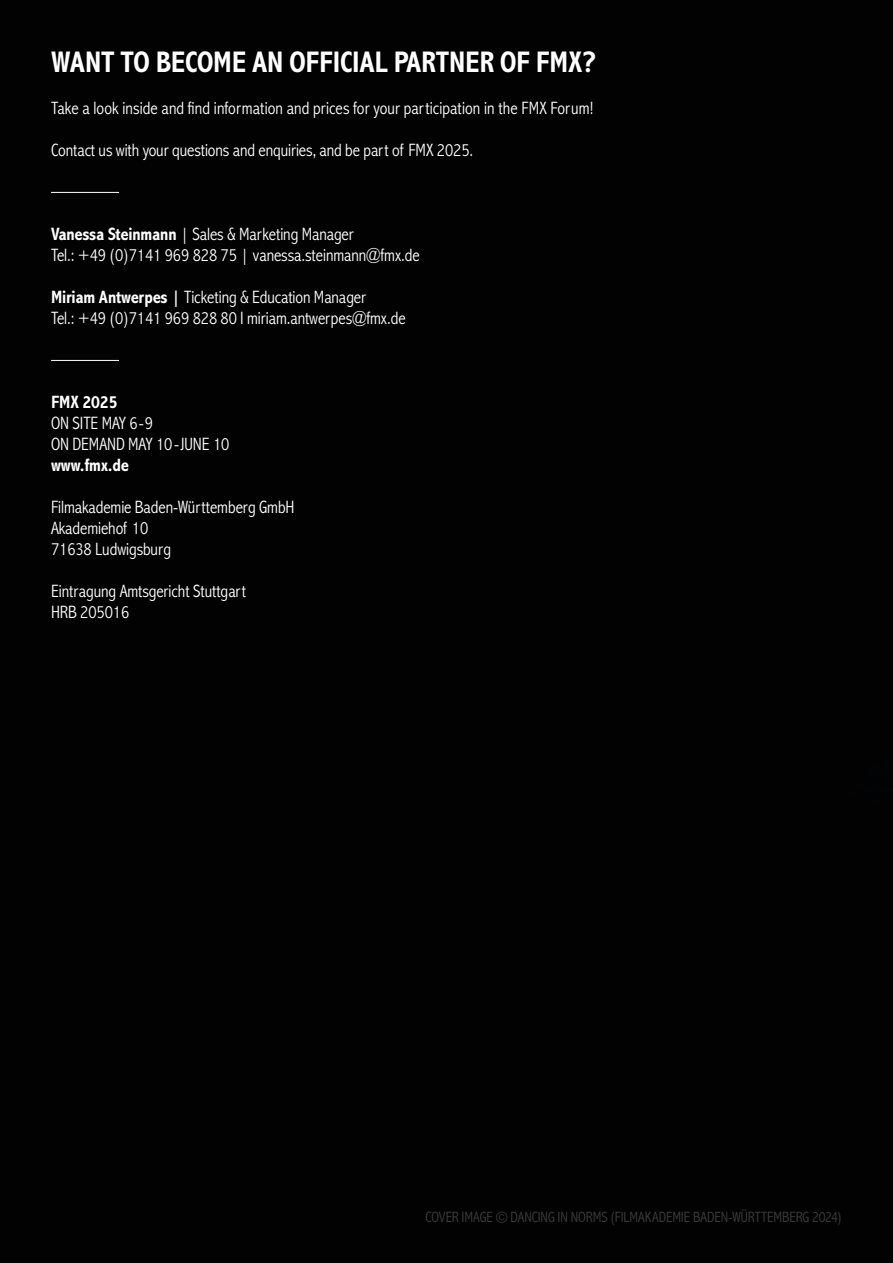
<style>
.page{position:relative;width:893px;height:1263px;background:#020203}
.page>*{position:absolute;margin:0;border:0;box-sizing:border-box;transform-origin:0 0}
.t1{font:700 condensed 30px "Abadi MT Std";letter-spacing:-.005em;color:#fff}
.t2{font:300 condensed 18px/21px "Abadi MT Std";letter-spacing:-.005em;color:#fff}
.t3{font:700 condensed 18px "Abadi MT Std";letter-spacing:-.005em;color:#fff}
.t4{font:300 condensed 15px "Abadi MT Std";letter-spacing:-.005em;color:#3e3e3e}
.s1{font-weight:700}
.s2{font-weight:400}
</style>
<div class="page">
<hr style="left:51px;top:192px;width:68px;height:1px;background:#fff">
<hr style="left:51px;top:360px;width:68px;height:1px;background:#fff">
<h1 class="t1" style="left:51px;top:45px;width:546px">WANT TO BECOME AN OFFICIAL PARTNER OF FMX?</h1>
<p class="t2" style="left:51px;top:98px;width:544px">Take a look inside and find information and prices for your participation in the FMX Forum!</p>
<p class="t2" style="left:51px;top:140px;width:424px">Contact us with your questions and enquiries, and be part of FMX 2025.</p>
<p class="t2" style="left:51px;top:224px;width:370px"><span class="s1">Vanessa Steinmann</span> | Sales &amp; Marketing Manager<br>Tel.: +49 (0)7141 969 828 75 | vanessa.steinmann@fmx.de</p>
<p class="t2" style="left:51px;top:287px;width:356px"><span class="s1">Miriam Antwerpes</span> <span class="s2">|</span> Ticketing &amp; Education Manager<br>Tel.: +49 (0)7141 969 828 80 I miriam.antwerpes@fmx.de</p>
<p class="t3" style="left:51px;top:392px;width:68px">FMX 2025</p>
<p class="t2" style="left:51px;top:413px;width:180px">ON SITE MAY 6-9<br>ON DEMAND MAY 10-JUNE 10</p>
<p class="t3" style="left:51px;top:455px;width:79px">www.fmx.de</p>
<p class="t2" style="left:51px;top:497px;width:245px">Filmakademie Baden-Württemberg GmbH<br>Akademiehof 10<br>71638 Ludwigsburg</p>
<p class="t2" style="left:51px;top:581px;width:197px">Eintragung Amtsgericht Stuttgart<br>HRB 205016</p>
<p class="t4" style="left:426px;top:1209px;width:418px">COVER IMAGE © DANCING IN NORMS (FILMAKADEMIE BADEN-WÜRTTEMBERG 2024)</p>
</div>
